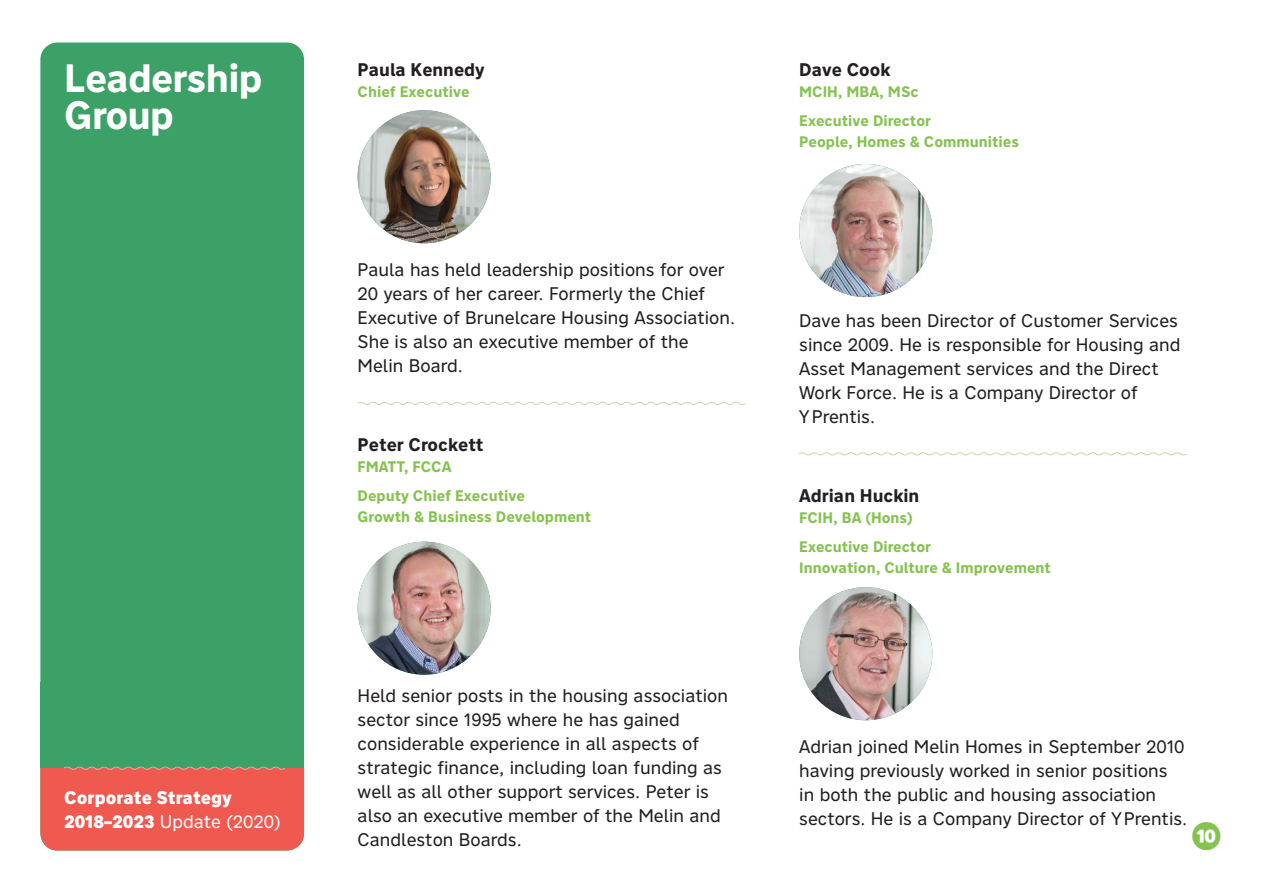
<style>
.page{position:relative;width:1263px;height:893px;background:#fff}
.page>*{position:absolute;margin:0;border:0;box-sizing:border-box;transform-origin:0 0}
.t1{font:700 39px/37.5px "Nort";letter-spacing:-.02em;color:#fff}
.t2{font:900 30px "Nort";color:#85c250}
.t3{font:18px/24px "Nort";color:#231f20}
.t4{font:700 18px "Nort";color:#231f20}
.t5{font:900 18px/24px "Nort";color:#fff}
.t6{font:700 15px/29.5px "Nort";color:#85c250}
.s1{font-weight:400}
</style>
<div class="page">
<div style="left:40px;top:43px;width:264px;height:807px;background:#3ba166;border-radius:17px"></div>
<div style="left:40px;top:730px;width:264px;height:120px;background:#f0594f;border-radius:18px"></div>
<div style="left:40px;top:682px;width:264px;height:86px;background:#3ba166"></div>
<svg style="left:64px;top:766px;width:221px;height:4px"></svg>
<svg style="left:799px;top:452px;width:388px;height:4px"></svg>
<svg style="left:357px;top:401px;width:388px;height:4px"></svg>
<img style="left:358px;top:110px;width:133px;height:133px;border-radius:67px">
<img style="left:358px;top:542px;width:133px;height:133px;border-radius:67px">
<img style="left:799px;top:587px;width:133px;height:133px;border-radius:67px">
<img style="left:799px;top:164px;width:133px;height:133px;border-radius:67px">
<h1 class="t1" style="left:64px;top:58px;width:200px">Leadership<br>Group</h1>
<p class="t5" style="left:64px;top:786px;width:218px">Corporate Strategy<br>2018–2023 <span class="s1">Update (2020)</span></p>
<p class="t4" style="left:358px;top:57px;width:129px">Paula Kennedy</p>
<p class="t6" style="left:358px;top:76px;width:113px">Chief Executive</p>
<p class="t3" style="left:358px;top:257px;width:379px">Paula has held leadership positions for over 20 years of her career. Formerly the Chief Executive of Brunelcare Housing Association.<br>She is also an executive member of the Melin Board.</p>
<p class="t4" style="left:358px;top:432px;width:127px">Peter Crockett</p>
<p class="t6" style="left:358px;top:451px;width:169px">FMATT, FCCA<br>Deputy Chief Executive</p>
<p class="t6" style="left:358px;top:502px;width:235px">Growth &amp; Business Development</p>
<p class="t3" style="left:358px;top:683px;width:372px">Held senior posts in the housing association sector since 1995 where he has gained considerable experience in all aspects of strategic finance, including loan funding as well as all other support services. Peter is also an executive member of the Melin and Candleston Boards.</p>
<p class="t4" style="left:799px;top:57px;width:93px">Dave Cook</p>
<p class="t6" style="left:799px;top:76px;width:133px">MCIH, MBA, MSc<br>Executive Director</p>
<p class="t6" style="left:799px;top:127px;width:221px">People, Homes &amp; Communities</p>
<p class="t3" style="left:799px;top:308px;width:383px">Dave has been Director of Customer Services since 2009. He is responsible for Housing and Asset Management services and the Direct Work Force. He is a Company Director of YPrentis.</p>
<p class="t4" style="left:799px;top:483px;width:122px">Adrian Huckin</p>
<p class="t6" style="left:799px;top:503px;width:133px">FCIH, BA (Hons)<br>Executive Director</p>
<p class="t6" style="left:799px;top:553px;width:253px">Innovation, Culture &amp; Improvement</p>
<p class="t3" style="left:799px;top:734px;width:389px">Adrian joined Melin Homes in September 2010 having previously worked in senior positions<br>in both the public and housing association sectors. He is a Company Director of YPrentis.</p>
<h2 class="t2" style="left:1191px;top:815px;width:31px">❿</h2>
</div>
